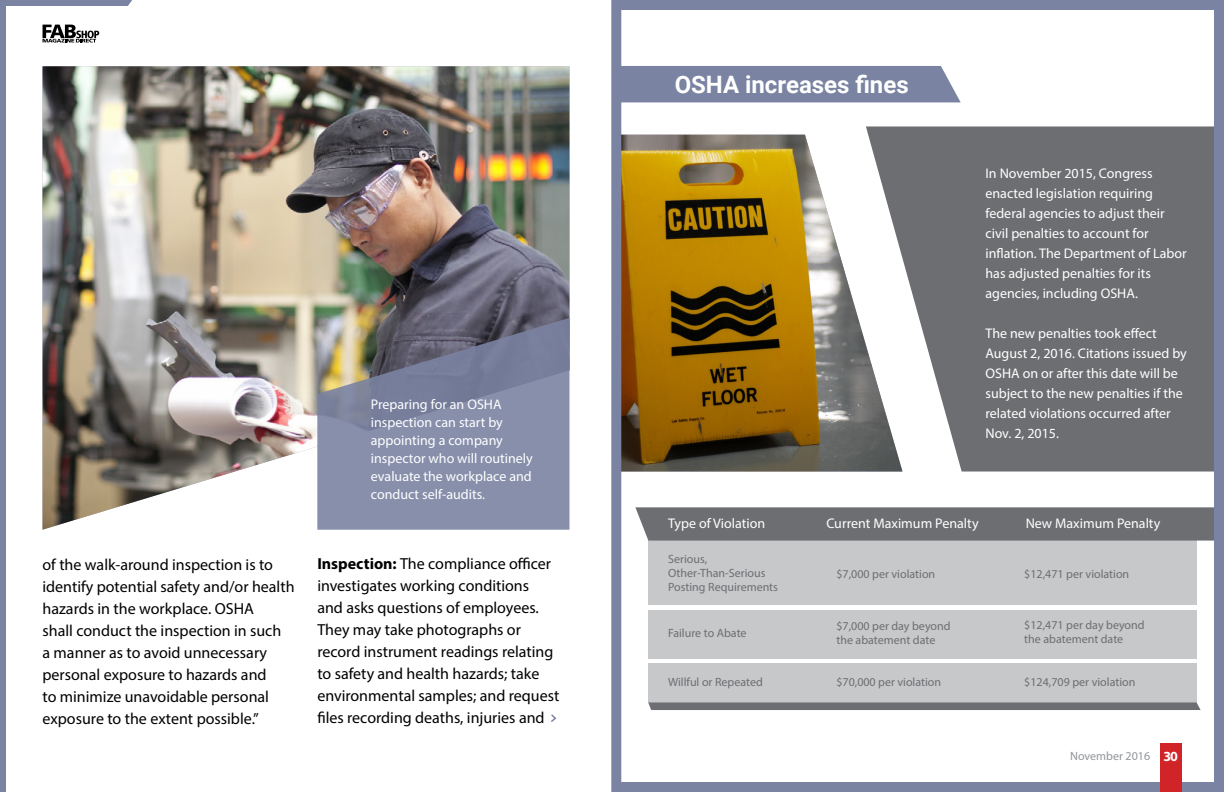
<style>
.page{position:relative;width:1224px;height:792px;background:#fff}
.page>*{position:absolute;margin:0;border:0;box-sizing:border-box;transform-origin:0 0}
.t1{font:700 24px "Roboto";color:#fff}
.t2{font:16px/22px "Myriad Pro";color:#000}
.t3{font:14px/20px "Myriad Pro";color:#fff}
.t4{font:12px/14px "Myriad Pro";color:#6d6e71}
.t5{font:12px "Myriad Hebrew";color:#939598}
.s1{font-weight:700}
.s2{font-family:"Myriad Pro";font-weight:700;font-size:14px;color:#fff}
</style>
<div class="page">
<img style="left:622px;top:135px;width:244px;height:337px">
<img style="left:43px;top:66px;width:526px;height:464px">
<svg style="left:317px;top:318px;width:252px;height:212px;background:#82879d"></svg>
<svg style="left:866px;top:126px;width:347px;height:346px;background:#7e7f81"></svg>
<div style="left:648px;top:541px;width:549px;height:64px;background:#c7c8ca"></div>
<div style="left:648px;top:663px;width:549px;height:39px;background:#c7c8ca"></div>
<div style="left:648px;top:610px;width:549px;height:49px;background:#c7c8ca"></div>
<svg style="left:635px;top:507px;width:578px;height:34px;background:#717275"></svg>
<svg style="left:648px;top:702px;width:553px;height:8px;background:#737477"></svg>
<div style="left:622px;top:66px;width:339px;height:36px;background:#7a83a2"></div>
<svg style="left:6px;top:0;width:126px;height:6px"></svg>
<div style="left:0;top:0;width:6px;height:792px;background:#7a83a2"></div>
<div style="left:611px;top:0;width:613px;height:792px;border:10px solid #7a83a2"></div>
<svg style="left:551px;top:714px;width:6px;height:8px"></svg>
<div style="left:1160px;top:743px;width:21px;height:49px;background:#d12429"></div>
<svg style="left:43px;top:25px;width:56px;height:18px"></svg>
<p class="t3" style="left:371px;top:395px;width:163px;line-height:18px">Preparing for an OSHA inspection can start by appointing a company inspector who will routinely evaluate the workplace and conduct self-audits.</p>
<p class="t2" style="left:43px;top:554px;width:254px">of the walk-around inspection is to identify potential safety and/or health hazards in the workplace. OSHA<br>shall conduct the inspection in such<br>a manner as to avoid unnecessary personal exposure to hazards and<br>to minimize unavoidable personal exposure to the extent possible.”</p>
<p class="t2" style="left:317px;top:552px;width:244px"><span class="s1">Inspection:</span> The compliance officer investigates working conditions<br>and asks questions of employees.<br>They may take photographs or record instrument readings relating to safety and health hazards; take environmental samples; and request files recording deaths, injuries and</p>
<h1 class="t1" style="left:675px;top:68px;width:236px">OSHA increases fines</h1>
<p class="t3" style="left:986px;top:163px;width:203px">In November 2015, Congress enacted legislation requiring federal agencies to adjust their civil penalties to account for inflation. The Department of Labor has adjusted penalties for its agencies, including OSHA.</p>
<p class="t3" style="left:986px;top:323px;width:203px">The new penalties took effect<br>August 2, 2016. Citations issued by<br>OSHA on or after this date will be subject to the new penalties if the related violations occurred after<br>Nov. 2, 2015.</p>
<p class="t3" style="left:668px;top:513px;width:99px">Type of Violation</p>
<p class="t4" style="left:668px;top:552px;width:111px">Serious,<br>Other-Than-Serious<br>Posting Requirements</p>
<p class="t4" style="left:668px;top:626px;width:80px">Failure to Abate</p>
<p class="t4" style="left:668px;top:674px;width:96px">Willful or Repeated</p>
<p class="t3" style="left:826px;top:513px;width:154px">Current Maximum Penalty</p>
<p class="t3" style="left:1026px;top:514px;width:136px">New Maximum Penalty</p>
<p class="t4" style="left:836px;top:567px;width:100px">$7,000 per violation</p>
<p class="t4" style="left:1024px;top:567px;width:107px">$12,471 per violation</p>
<p class="t4" style="left:1024px;top:618px;width:122px">$12,471 per day beyond the abatement date</p>
<p class="t4" style="left:836px;top:674px;width:106px">$70,000 per violation</p>
<p class="t4" style="left:1024px;top:674px;width:113px">$124,709 per violation</p>
<p class="t4" style="left:836px;top:619px;width:116px">$7,000 per day beyond the abatement date</p>
<p class="t5" style="left:1070px;top:749px;width:109px">November 2016 <span class="s2">30</span></p>
</div>
